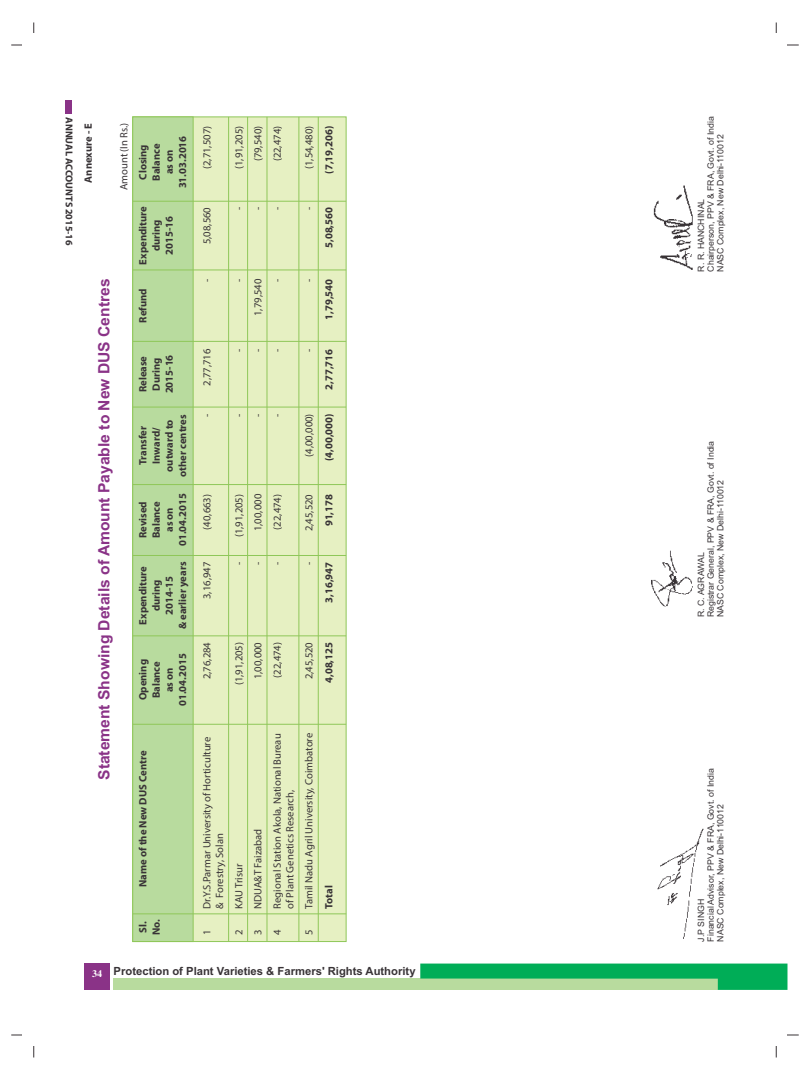
<style>
.page{position:relative;width:810px;height:1080px;background:#fff}
.page>*{position:absolute;margin:0;border:0;box-sizing:border-box;transform-origin:0 0}
.t1{font:700 15.62px "Arial";color:#8a3387}
.t2{font:700 11.25px "Arial";color:#383336}
.t3{font:10.62px "Myriad Pro";color:#383336}
.t4{font:700 10.62px/13.1px "Myriad Pro";color:#383336;text-align:center}
.t5{font:700 10px "Myriad Pro";color:#383336}
.t6{font:700 10px "Times New Roman";color:#fff}
.t7{font:8.75px/9.8px "Arial";color:#383336}
</style>
<div class="page">
<hr style="left:33px;top:22px;width:1px;height:1036px;background:#383336">
<hr style="left:776px;top:22px;width:1px;height:1036px;background:#383336">
<hr style="left:11px;top:45px;width:788px;height:1px;background:#383336">
<hr style="left:11px;top:1035px;width:788px;height:1px;background:#383336">
<div style="left:22px;top:34px;width:765px;height:1012px;background:#fff"></div>
<div style="left:114px;top:979px;width:604px;height:11px;background:#b8db9e"></div>
<svg style="left:420px;top:964px;width:367px;height:26px"></svg>
<div style="left:84px;top:963px;width:26px;height:27px;background:#8a3387"></div>
<div style="left:66px;top:101px;width:6px;height:13px;background:#8a3387"></div>
<div style="left:194px;top:116px;width:153px;height:826px;background:#e6f0c2"></div>
<svg style="left:132px;top:116px;width:62px;height:826px;background:#b6da9b"></svg>
<hr style="left:228px;top:117px;width:1px;height:825px;background:#8fc759">
<hr style="left:247px;top:117px;width:1px;height:825px;background:#8fc759">
<hr style="left:267px;top:117px;width:1px;height:825px;background:#8fc759">
<hr style="left:133px;top:201px;width:213px;height:1px;background:#8fc759">
<hr style="left:133px;top:270px;width:213px;height:1px;background:#8fc759">
<hr style="left:133px;top:914px;width:213px;height:1px;background:#8fc759">
<hr style="left:133px;top:724px;width:213px;height:1px;background:#8fc759">
<hr style="left:133px;top:555px;width:213px;height:1px;background:#8fc759">
<hr style="left:133px;top:636px;width:213px;height:1px;background:#8fc759">
<hr style="left:133px;top:341px;width:213px;height:1px;background:#8fc759">
<hr style="left:133px;top:407px;width:213px;height:1px;background:#8fc759">
<hr style="left:133px;top:484px;width:213px;height:1px;background:#8fc759">
<hr style="left:299px;top:117px;width:1px;height:825px;background:#8fc759">
<hr style="left:318px;top:117px;width:1px;height:825px;background:#8fc759">
<img style="left:651px;top:550px;width:42px;height:57px">
<img style="left:653px;top:185px;width:40px;height:85px">
<img style="left:657px;top:828px;width:47px;height:111px">
<p class="t5" style="left:73px;top:117px;width:130px;rotate:90deg">ANNUAL ACCOUNTS 2015-16</p>
<p class="t4" style="left:82px;top:183px;width:61px;rotate:-90deg">Annexure - E</p>
<p class="t3" style="left:119px;top:190px;width:69px;rotate:-90deg">Amount (In Rs.)</p>
<h1 class="t1" style="left:98px;top:780px;width:503px;rotate:-90deg">Statement Showing Details of Amount Payable to New DUS Centres</h1>
<p class="t4" style="left:137px;top:188px;width:54px;rotate:-90deg">Closing<br>Balance<br>as on<br>31.03.2016</p>
<p class="t4" style="left:137px;top:265px;width:60px;rotate:-90deg">Expenditure during<br>2015-16</p>
<p class="t4" style="left:137px;top:323px;width:36px;rotate:-90deg">Refund</p>
<p class="t4" style="left:137px;top:393px;width:40px;text-align:left;rotate:-90deg">Release<br>During<br>2015-16</p>
<p class="t4" style="left:137px;top:477px;width:64px;rotate:-90deg">Transfer<br>Inward/ outward to other centres</p>
<p class="t4" style="left:137px;top:546px;width:54px;rotate:-90deg">Revised<br>Balance<br>as on<br>01.04.2015</p>
<p class="t4" style="left:137px;top:629px;width:69px;rotate:-90deg">Expenditure during<br>2014-15<br>&amp; earlier years</p>
<p class="t4" style="left:137px;top:706px;width:54px;rotate:-90deg">Opening<br>Balance<br>as on<br>01.04.2015</p>
<p class="t4" style="left:137px;top:887px;width:138px;rotate:-90deg">Name of the New DUS Centre</p>
<p class="t4" style="left:137px;top:935px;width:17px;text-align:left;rotate:-90deg">Sl.<br>No.</p>
<p class="t3" style="left:202px;top:169px;width:45px;rotate:-90deg">(2,71,507)</p>
<p class="t3" style="left:234px;top:169px;width:45px;rotate:-90deg">(1,91,205)</p>
<p class="t3" style="left:254px;top:161px;width:37px;rotate:-90deg">(79,540)</p>
<p class="t3" style="left:273px;top:161px;width:37px;rotate:-90deg">(22,474)</p>
<p class="t3" style="left:305px;top:169px;width:45px;rotate:-90deg">(1,54,480)</p>
<p class="t4" style="left:323px;top:174px;width:49px;rotate:-90deg">(7,19,206)</p>
<p class="t3" style="left:202px;top:244px;width:39px;rotate:-90deg">5,08,560</p>
<p class="t3" style="left:234px;top:210px;width:5px;rotate:-90deg">-</p>
<p class="t3" style="left:254px;top:210px;width:5px;rotate:-90deg">-</p>
<p class="t3" style="left:273px;top:210px;width:5px;rotate:-90deg">-</p>
<p class="t3" style="left:305px;top:210px;width:5px;rotate:-90deg">-</p>
<p class="t4" style="left:323px;top:248px;width:42px;rotate:-90deg">5,08,560</p>
<p class="t3" style="left:202px;top:282px;width:5px;rotate:-90deg">-</p>
<p class="t3" style="left:234px;top:282px;width:5px;rotate:-90deg">-</p>
<p class="t3" style="left:254px;top:316px;width:39px;rotate:-90deg">1,79,540</p>
<p class="t3" style="left:273px;top:282px;width:5px;rotate:-90deg">-</p>
<p class="t3" style="left:305px;top:282px;width:5px;rotate:-90deg">-</p>
<p class="t4" style="left:323px;top:320px;width:42px;rotate:-90deg">1,79,540</p>
<p class="t3" style="left:202px;top:386px;width:39px;rotate:-90deg">2,77,716</p>
<p class="t3" style="left:234px;top:352px;width:5px;rotate:-90deg">-</p>
<p class="t3" style="left:254px;top:352px;width:5px;rotate:-90deg">-</p>
<p class="t3" style="left:273px;top:352px;width:5px;rotate:-90deg">-</p>
<p class="t3" style="left:305px;top:352px;width:5px;rotate:-90deg">-</p>
<p class="t4" style="left:323px;top:390px;width:42px;rotate:-90deg">2,77,716</p>
<p class="t3" style="left:202px;top:417px;width:5px;rotate:-90deg">-</p>
<p class="t3" style="left:234px;top:417px;width:5px;rotate:-90deg">-</p>
<p class="t3" style="left:254px;top:417px;width:5px;rotate:-90deg">-</p>
<p class="t3" style="left:273px;top:417px;width:5px;rotate:-90deg">-</p>
<p class="t3" style="left:305px;top:457px;width:45px;rotate:-90deg">(4,00,000)</p>
<p class="t4" style="left:323px;top:461px;width:49px;rotate:-90deg">(4,00,000)</p>
<p class="t3" style="left:202px;top:530px;width:37px;rotate:-90deg">(40,663)</p>
<p class="t3" style="left:202px;top:599px;width:39px;rotate:-90deg">3,16,947</p>
<p class="t3" style="left:234px;top:565px;width:73px;rotate:-90deg">- (1,91,205)</p>
<p class="t3" style="left:254px;top:531px;width:39px;rotate:-90deg">1,00,000</p>
<p class="t3" style="left:273px;top:530px;width:37px;rotate:-90deg">(22,474)</p>
<p class="t3" style="left:254px;top:565px;width:5px;rotate:-90deg">-</p>
<p class="t3" style="left:273px;top:565px;width:5px;rotate:-90deg">-</p>
<p class="t3" style="left:305px;top:531px;width:39px;rotate:-90deg">2,45,520</p>
<p class="t4" style="left:323px;top:526px;width:34px;rotate:-90deg">91,178</p>
<p class="t3" style="left:305px;top:565px;width:5px;rotate:-90deg">-</p>
<p class="t4" style="left:323px;top:603px;width:42px;rotate:-90deg">3,16,947</p>
<p class="t3" style="left:202px;top:679px;width:39px;rotate:-90deg">2,76,284</p>
<p class="t3" style="left:234px;top:685px;width:45px;rotate:-90deg">(1,91,205)</p>
<p class="t3" style="left:254px;top:679px;width:39px;rotate:-90deg">1,00,000</p>
<p class="t3" style="left:273px;top:678px;width:37px;rotate:-90deg">(22,474)</p>
<p class="t3" style="left:305px;top:679px;width:39px;rotate:-90deg">2,45,520</p>
<p class="t4" style="left:323px;top:683px;width:42px;rotate:-90deg">4,08,125</p>
<p class="t3" style="left:202px;top:909px;width:173px;rotate:-90deg">Dr.Y.S.Parmar University of Horticulture</p>
<p class="t3" style="left:215px;top:909px;width:77px;rotate:-90deg">&amp; Forestry, Solan</p>
<p class="t3" style="left:202px;top:935px;width:7px;rotate:-90deg">1</p>
<p class="t3" style="left:234px;top:909px;width:47px;rotate:-90deg">KAU Trisur</p>
<p class="t3" style="left:234px;top:935px;width:7px;rotate:-90deg">2</p>
<p class="t3" style="left:254px;top:909px;width:82px;rotate:-90deg">NDUA&amp;T Faizabad</p>
<p class="t3" style="left:254px;top:935px;width:7px;rotate:-90deg">3</p>
<p class="t3" style="left:273px;top:909px;width:177px;rotate:-90deg">Regional Station Akola, National Bureau</p>
<p class="t3" style="left:285px;top:909px;width:120px;rotate:-90deg">of Plant Genetics Research,</p>
<p class="t3" style="left:273px;top:935px;width:7px;rotate:-90deg">4</p>
<p class="t3" style="left:305px;top:909px;width:177px;rotate:-90deg">Tamil Nadu Agril University, Coimbatore</p>
<p class="t3" style="left:305px;top:935px;width:7px;rotate:-90deg">5</p>
<p class="t4" style="left:323px;top:909px;width:25px;rotate:-90deg">Total</p>
<p class="t6" style="left:92px;top:970px;width:11px">34</p>
<p class="t2" style="left:114px;top:967px;width:303px">Protection of Plant Varieties &amp; Farmers' Rights Authority</p>
<p class="t7" style="left:697px;top:272px;width:157px;rotate:-90deg">R. R. HANCHINAL<br>Chairperson, PPV &amp; FRA, Govt. of India<br>NASC Complex, New Delhi-110012</p>
<p class="t7" style="left:697px;top:617px;width:178px;rotate:-90deg">R. C. AGRAWAL<br>Registrar General, PPV &amp; FRA, Govt. of India<br>NASC Complex, New Delhi-110012</p>
<p class="t7" style="left:697px;top:942px;width:175px;rotate:-90deg">J.P SINGH<br>Financial Advisor, PPV &amp; FRA, Govt. of India<br>NASC Complex, New Delhi-110012</p>
</div>
